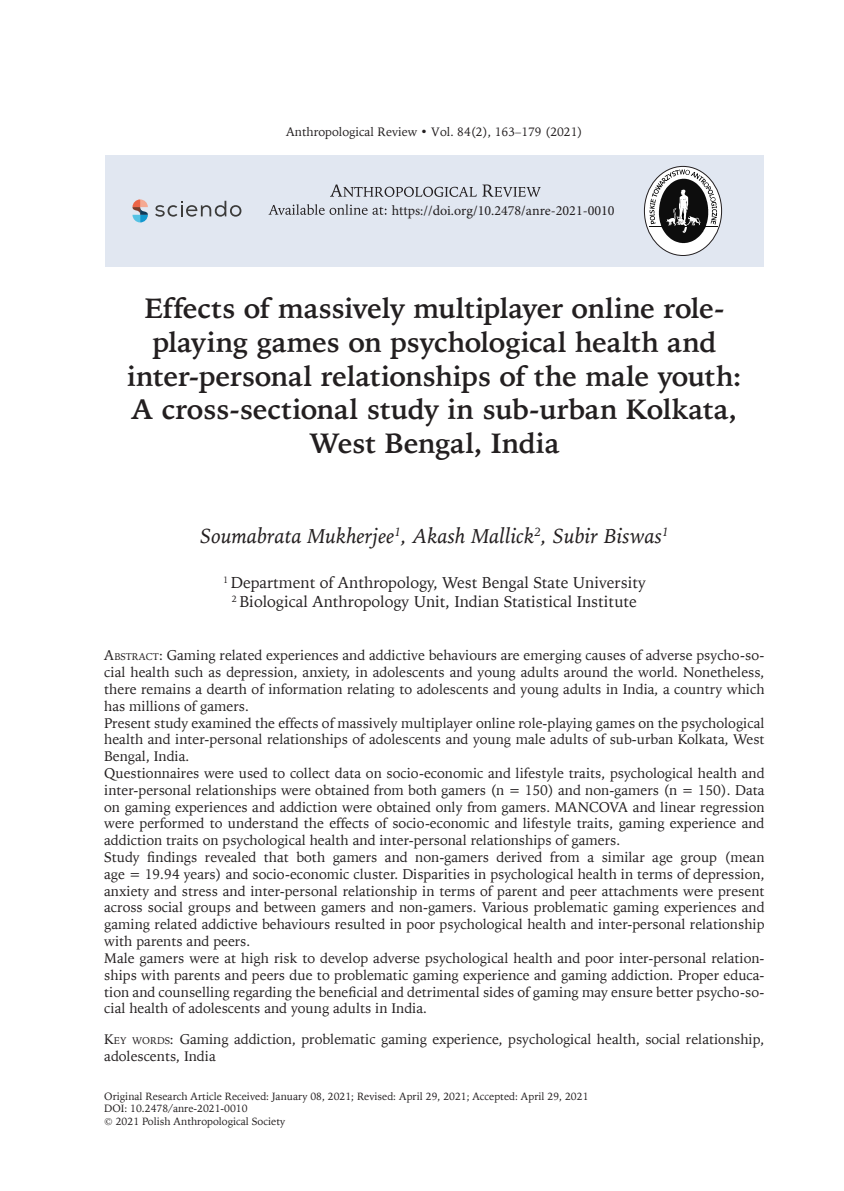
<style>
.page{position:relative;width:844px;height:1191px;background:#fff}
.page>*{position:absolute;margin:0;border:0;box-sizing:border-box;transform-origin:0 0}
.Tytuł{font:700 28px/33.6px "Iowan Old St EU";letter-spacing:-.015em;color:#231f20;text-align:center}
.Autor{font:italic 21px "Iowan Old St EU";color:#231f20}
.Adres{font:15.75px "Iowan Old St EU";color:#231f20}
.Abstract{font:14px/16.8px "Iowan Old St EU";color:#231f20;text-align:justify}
.Key_words{font:14px/16.8px "Iowan Old St EU";color:#231f20}
.t1{font:14px "Minion Pro";color:#221e1f}
.Winietka{font:12.25px "Iowan Old St EU";color:#231f20}
.DOI{font:10.5px "Iowan Old St EU";color:#231f20}
.s1{font-style:inherit}
.s2{font-size:9.8px}
</style>
<div class="page">
<div style="left:105px;top:155px;width:658px;height:112px;background:#e1e7f1"></div>
<svg style="left:330px;top:184px;width:210px;height:13px"></svg>
<svg style="left:268px;top:204px;width:118px;height:11px"></svg>
<svg style="left:132px;top:199px;width:16px;height:23px"></svg>
<svg style="left:155px;top:201px;width:86px;height:16px"></svg>
<svg style="left:644px;top:166px;width:77px;height:89px"></svg>
<svg style="left:649px;top:169px;width:67px;height:74px;background:#828283"></svg>
<hr style="left:648px;top:226px;width:68px;height:1px;background:#0d0d0d">
<p class="Winietka" style="left:286px;top:124px;width:298px">Anthropological Review • Vol. 84(2), 163–179 (2021)</p>
<p class="t1" style="left:391px;top:201px;width:224px">https://doi.org/10.2478/anre-2021-0010</p>
<p class="Tytuł" style="left:127px;top:293px;width:615px">Effects of massively multiplayer online role&shy;playing games on psychological health and inter-personal relationships of the male youth:<br>A cross-sectional study in sub-urban Kolkata, West Bengal, India</p>
<p class="Autor" style="left:200px;top:522px;width:470px">Soumabrata Mukherjee<sup>1</sup>, Akash Mallick<sup>2</sup>, Subir Biswas<sup>1</sup></p>
<p class="Adres" style="left:223px;top:573px;width:424px"><sup>1</sup> Department of Anthropology, West Bengal State University</p>
<p class="Adres" style="left:232px;top:591px;width:406px"><sup>2</sup> Biological Anthropology Unit, Indian Statistical Institute</p>
<p class="Abstract" style="left:104px;top:647px;width:661px"><span class="s1">A</span><span class="s2">BSTRACT</span>: Gaming related experiences and addictive behaviours are emerging causes of adverse psycho-so&shy;cial health such as depression, anxiety, in adolescents and young adults around the world. Nonetheless, there remains a dearth of information relating to adolescents and young adults in India, a country which has millions of gamers.</p>
<p class="Abstract" style="left:104px;top:714px;width:661px">Present study examined the effects of massively multiplayer online role-playing games on the psychological health and inter-personal relationships of adolescents and young male adults of sub-urban Kolkata, West Bengal, India.</p>
<p class="Abstract" style="left:104px;top:765px;width:661px">Questionnaires were used to collect data on socio-economic and lifestyle traits, psychological health and inter-personal relationships were obtained from both gamers (n = 150) and non-gamers (n = 150). Data on gaming experiences and addiction were obtained only from gamers. MANCOVA and linear regression were performed to understand the effects of socio-economic and lifestyle traits, gaming experience and addiction traits on psychological health and inter-personal relationships of gamers.</p>
<p class="Abstract" style="left:104px;top:849px;width:661px">Study findings revealed that both gamers and non-gamers derived from a similar age group (mean age = 19.94 years) and socio-economic cluster. Disparities in psychological health in terms of depression, anxiety and stress and inter-personal relationship in terms of parent and peer attachments were present across social groups and between gamers and non-gamers. Various problematic gaming experiences and gaming related addictive behaviours resulted in poor psychological health and inter-personal relationship with parents and peers.</p>
<p class="Abstract" style="left:104px;top:950px;width:661px">Male gamers were at high risk to develop adverse psychological health and poor inter-personal relation&shy;ships with parents and peers due to problematic gaming experience and gaming addiction. Proper educa&shy;tion and counselling regarding the beneficial and detrimental sides of gaming may ensure better psycho-so&shy;cial health of adolescents and young adults in India.</p>
<p class="Key_words" style="left:104px;top:1031px;width:661px"><span class="s1">K</span><span class="s2">EY WORDS</span>: Gaming addiction, problematic gaming experience, psychological health, social relationship, adolescents, India</p>
<p class="DOI" style="left:104px;top:1089px;width:485px">Original Research Article Received: January 08, 2021; Revised: April 29, 2021; Accepted: April 29, 2021</p>
<p class="DOI" style="left:104px;top:1102px;width:145px">DOI: 10.2478/anre-2021-0010</p>
<p class="DOI" style="left:104px;top:1114px;width:182px">© 2021 Polish Anthropological Society</p>
</div>
